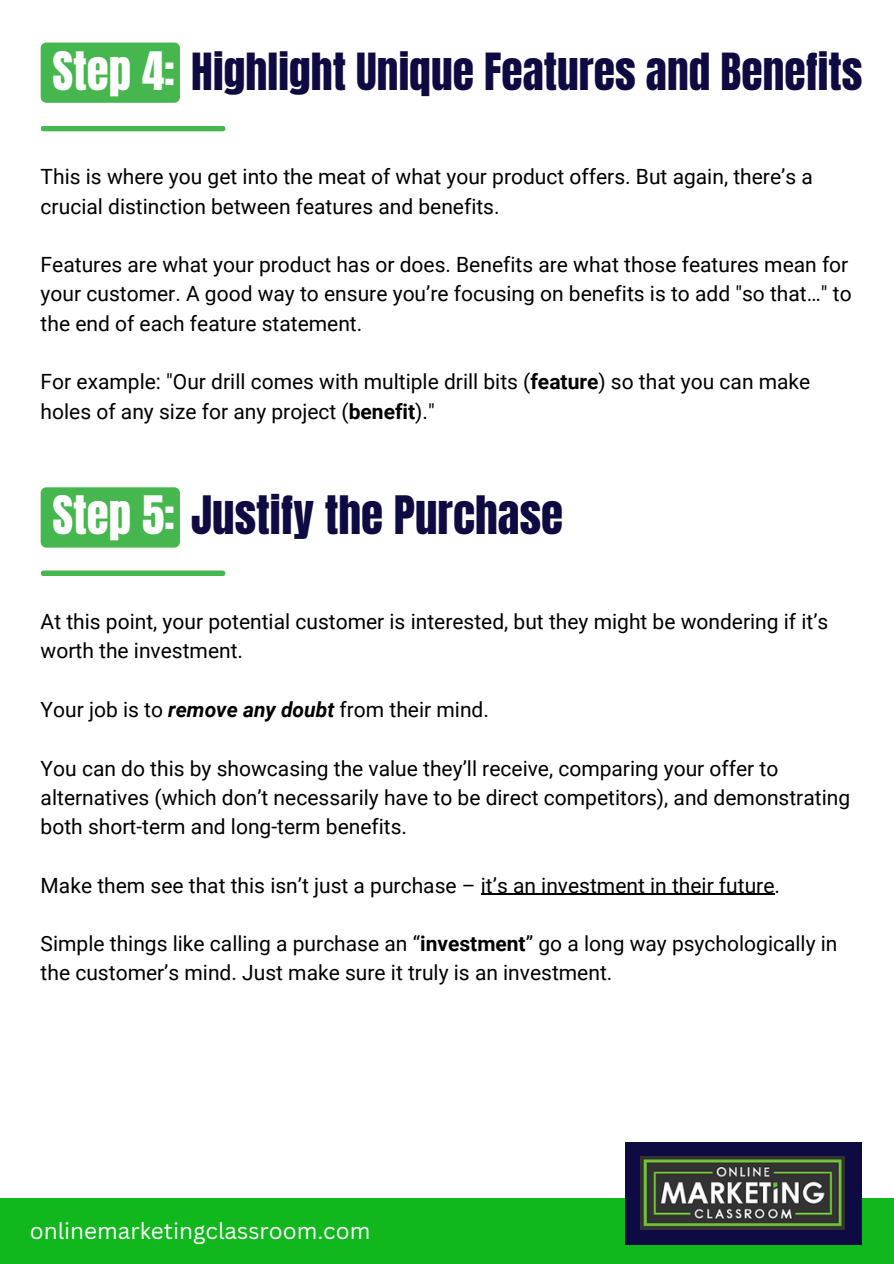
<style>
.page{position:relative;width:894px;height:1264px;background:#fff}
.page>*{position:absolute;margin:0;border:0;box-sizing:border-box;transform-origin:0 0}
.t1{font:45px "Anton";color:#0e0b42}
.t2{font:43.5px "Anton";color:#0e0b42}
.t3{font:22.5px "Canva Sans";color:#fff}
.t4{font:21px/29.2px "Roboto";color:#000}
.s1{font-size:45px;color:#fff}
.s2{font-weight:700}
.s3{color:#fff}
.s4{font-weight:700;font-style:italic}
</style>
<div class="page">
<div style="left:0;top:1198px;width:893px;height:65px;background:#10b71d"></div>
<div style="left:625px;top:1141px;width:235px;height:103px;background:#0e0b42"></div>
<img style="left:640px;top:1156px;width:204px;height:73px">
<svg style="left:41px;top:126px;width:184px;height:5px"></svg>
<div style="left:41px;top:43px;width:139px;height:60px;background:#45b74e"></div>
<svg style="left:41px;top:570px;width:184px;height:6px"></svg>
<div style="left:41px;top:487px;width:139px;height:60px;background:#45b74e"></div>
<hr style="left:480px;top:893px;width:294px;height:1px;background:#000">
<h1 class="t2" style="left:52px;top:40px;width:811px"><span class="s1">Step 4:</span> Highlight Unique Features and Benefits</h1>
<p class="t4" style="left:41px;top:163px;width:773px">This is where you get into the meat of what your product offers. But again, there’s a crucial distinction between features and benefits.</p>
<p class="t4" style="left:41px;top:250px;width:812px">Features are what your product has or does. Benefits are what those features mean for your customer. A good way to ensure you’re focusing on benefits is to add "so that…" to the end of each feature statement.</p>
<p class="t4" style="left:41px;top:367px;width:771px">For example: "Our drill comes with multiple drill bits (<span class="s2">feature</span>) so that you can make holes of any size for any project (<span class="s2">benefit</span>)."</p>
<h1 class="t1" style="left:52px;top:483px;width:512px"><span class="s3">Step 5:</span> Justify the Purchase</h1>
<p class="t4" style="left:41px;top:607px;width:789px">At this point, your potential customer is interested, but they might be wondering if it’s worth the investment.</p>
<p class="t4" style="left:41px;top:695px;width:449px">Your job is to <span class="s4">remove any doubt</span> from their mind.</p>
<p class="t4" style="left:41px;top:753px;width:810px">You can do this by showcasing the value they’ll receive, comparing your offer to alternatives (which don’t necessarily have to be direct competitors), and demonstrating both short-term and long-term benefits.</p>
<p class="t4" style="left:41px;top:870px;width:740px">Make them see that this isn’t just a purchase – it’s an investment in their future.</p>
<p class="t4" style="left:41px;top:929px;width:798px">Simple things like calling a purchase an “<span class="s2">investment</span>” go a long way psychologically in the customer’s mind. Just make sure it truly is an investment.</p>
<h1 class="t3" style="left:30px;top:1214px;width:342px">onlinemarketingclassroom.com</h1>
</div>
